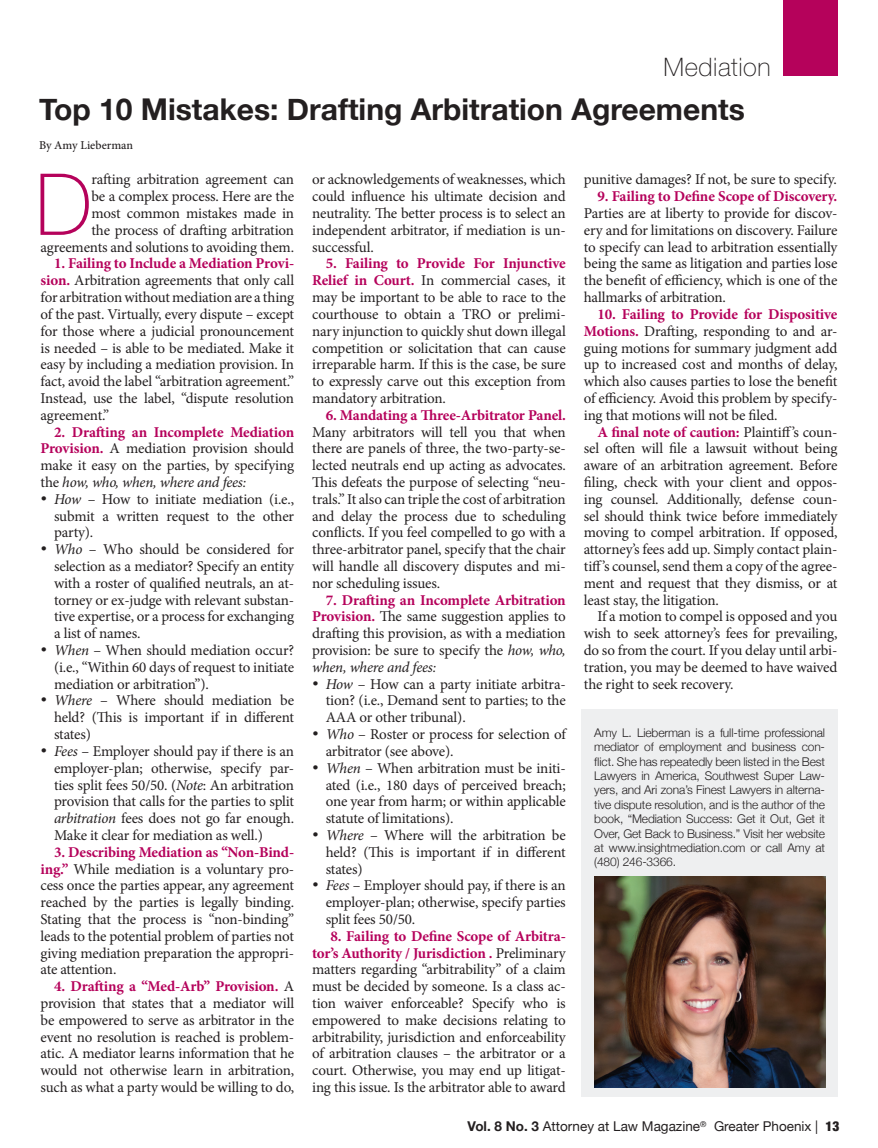
<style>
.page{position:relative;width:878px;height:1148px;background:#fff}
.page>*{position:absolute;margin:0;border:0;box-sizing:border-box;transform-origin:0 0}
.t1{font:100 85.65px "Helvetica Neue";color:#b5025b}
.t2{font:700 30px "Helvetica Neue";color:#231f20}
.t3{font:100 25.5px "Helvetica Neue";letter-spacing:.02em;color:#231f20}
.List_Paragraph{font:15px/16.8px "Minion Pro";letter-spacing:-.015em;color:#231f20;text-align:justify}
.t4{font:13.5px "Helvetica Neue";color:#231f20}
.Body_Text{font:300 12px/14.4px "Helvetica Neue";letter-spacing:-.01em;color:#231f20;text-align:justify}
.t5{font:500 12px "Minion Pro";color:#231f20}
.s1{font-weight:700;color:#b5025b}
.s2{font-style:italic}
.s3{font-weight:700}
.s4{font-weight:900;font-stretch:condensed}
</style>
<div class="page">
<div style="left:783px;top:0;width:54px;height:76px;background:#b5025b"></div>
<div style="left:580px;top:709px;width:257px;height:387px;background:#e9ebec"></div>
<img style="left:594px;top:876px;width:231px;height:212px">
<p class="t3" style="left:663px;top:52px;width:108px">Mediation</p>
<p class="t2" style="left:39px;top:86px;width:707px">Top 10 Mistakes: Drafting Arbitration Agreements</p>
<p class="t5" style="left:39px;top:137px;width:96px">By Amy Lieberman</p>
<p class="t1" style="left:35px;top:155px;width:59px">D</p>
<p class="List_Paragraph" style="left:40px;top:171px;width:255px;text-align:right">rafting arbitration agreement can<br>be a complex process. Here are the<br>most common mistakes made in<br>the process of drafting arbitration agreements and solutions to avoiding them.</p>
<p class="List_Paragraph" style="left:40px;top:255px;width:255px;text-indent:14px"><span class="s1">1. Failing to Include a Mediation Provi&shy;sion.</span> Arbitration agreements that only call for arbitration without mediation are a thing of the past. Virtually, every dispute – except for those where a judicial pronouncement is needed – is able to be mediated. Make it easy by including a mediation provision. In fact, avoid the label “arbitration agreement.” Instead, use the label, “dispute resolution agreement.”</p>
<p class="List_Paragraph" style="left:40px;top:423px;width:255px;text-indent:14px"><span class="s1">2. Drafting an Incomplete Mediation Provision.</span> A mediation provision should make it easy on the parties, by specifying the <span class="s2">how, who, when, where and fees:</span></p>
<p class="List_Paragraph" style="left:54px;top:490px;width:241px;text-indent:-14px">• <span class="s2">How</span> – How to initiate mediation (i.e., submit a written request to the other party).</p>
<p class="List_Paragraph" style="left:54px;top:541px;width:242px;text-indent:-14px">• <span class="s2">Who</span> – Who should be considered for selection as a mediator? Specify an entity with a roster of qualified neutrals, an at&shy;torney or ex-judge with relevant substan&shy;tive expertise, or a process for exchanging a list of names.</p>
<p class="List_Paragraph" style="left:54px;top:642px;width:241px;text-indent:-14px">• <span class="s2">When</span> – When should mediation occur? (i.e., “Within 60 days of request to initiate mediation or arbitration”).</p>
<p class="List_Paragraph" style="left:54px;top:692px;width:241px;text-indent:-14px">• <span class="s2">Where</span> – Where should mediation be held? (This is important if in different states)</p>
<p class="List_Paragraph" style="left:54px;top:742px;width:242px;text-indent:-14px">• <span class="s2">Fees</span> – Employer should pay if there is an employer-plan; otherwise, specify par&shy;ties split fees 50/50. (<span class="s2">Note</span>: An arbitration provision that calls for the parties to split <span class="s2">arbitration</span> fees does not go far enough.<br>Make it clear for mediation as well.)</p>
<p class="List_Paragraph" style="left:40px;top:843px;width:255px;text-indent:14px"><span class="s1">3. Describing Mediation as “Non-Bind&shy;ing.”</span> While mediation is a voluntary pro&shy;cess once the parties appear, any agreement reached by the parties is legally binding.<br>Stating that the process is “non-binding” leads to the potential problem of parties not giving mediation preparation the appropri&shy;ate attention.</p>
<p class="List_Paragraph" style="left:40px;top:978px;width:255px;text-indent:14px"><span class="s1">4. Drafting a “Med-Arb” Provision.</span> A provision that states that a mediator will be empowered to serve as arbitrator in the event no resolution is reached is problem&shy;atic. A mediator learns information that he would not otherwise learn in arbitration, such as what a party would be willing to do,</p>
<p class="List_Paragraph" style="left:312px;top:171px;width:255px">or acknowledgements of weaknesses, which could influence his ultimate decision and neutrality. The better process is to select an independent arbitrator, if mediation is un&shy;successful.</p>
<p class="List_Paragraph" style="left:312px;top:255px;width:255px;text-indent:14px"><span class="s1">5. Failing to Provide For Injunctive Relief in Court.</span> In commercial cases, it may be important to be able to race to the courthouse to obtain a TRO or prelimi&shy;nary injunction to quickly shut down illegal competition or solicitation that can cause irreparable harm. If this is the case, be sure to expressly carve out this exception from mandatory arbitration.</p>
<p class="List_Paragraph" style="left:312px;top:406px;width:255px;text-indent:14px"><span class="s1">6. Mandating a Three-Arbitrator Panel.<br></span>Many arbitrators will tell you that when there are panels of three, the two-party-se&shy;lected neutrals end up acting as advocates.<br>This defeats the purpose of selecting “neu&shy;trals.” It also can triple the cost of arbitration and delay the process due to scheduling conflicts. If you feel compelled to go with a three-arbitrator panel, specify that the chair will handle all discovery disputes and mi&shy;nor scheduling issues.</p>
<p class="List_Paragraph" style="left:312px;top:591px;width:255px;text-indent:14px"><span class="s1">7. Drafting an Incomplete Arbitration Provision.</span> The same suggestion applies to drafting this provision, as with a mediation provision: be sure to specify the <span class="s2">how, who, when, where and fees:</span></p>
<p class="List_Paragraph" style="left:326px;top:675px;width:242px;text-indent:-14px">• <span class="s2">How</span> – How can a party initiate arbitra&shy;tion? (i.e., Demand sent to parties; to the AAA or other tribunal).</p>
<p class="List_Paragraph" style="left:326px;top:726px;width:242px;text-indent:-14px">• <span class="s2">Who</span> – Roster or process for selection of arbitrator (see above).</p>
<p class="List_Paragraph" style="left:326px;top:759px;width:242px;text-indent:-14px">• <span class="s2">When</span> – When arbitration must be initi&shy;ated (i.e., 180 days of perceived breach; one year from harm; or within applicable statute of limitations).</p>
<p class="List_Paragraph" style="left:326px;top:826px;width:242px;text-indent:-14px">• <span class="s2">Where</span> – Where will the arbitration be held? (This is important if in different states)</p>
<p class="List_Paragraph" style="left:326px;top:877px;width:242px;text-indent:-14px">• <span class="s2">Fees</span> – Employer should pay, if there is an employer-plan; otherwise, specify parties split fees 50/50.</p>
<p class="List_Paragraph" style="left:312px;top:927px;width:255px;text-indent:18px"><span class="s1">8. Failing to Define Scope of Arbitra&shy;tor’s Authority / Jurisdiction .</span> Preliminary matters regarding “arbitrability” of a claim must be decided by someone. Is a class ac&shy;tion waiver enforceable? Specify who is empowered to make decisions relating to arbitrability, jurisdiction and enforceability of arbitration clauses – the arbitrator or a court. Otherwise, you may end up litigat&shy;ing this issue. Is the arbitrator able to award</p>
<p class="List_Paragraph" style="left:584px;top:171px;width:254px">punitive damages? If not, be sure to specify.</p>
<p class="List_Paragraph" style="left:584px;top:188px;width:255px;text-indent:14px"><span class="s1">9. Failing to Define Scope of Discovery.<br></span>Parties are at liberty to provide for discov&shy;ery and for limitations on discovery. Failure to specify can lead to arbitration essentially being the same as litigation and parties lose the benefit of efficiency, which is one of the hallmarks of arbitration.</p>
<p class="List_Paragraph" style="left:584px;top:306px;width:255px;text-indent:14px"><span class="s1">10. Failing to Provide for Dispositive Motions.</span> Drafting, responding to and ar&shy;guing motions for summary judgment add up to increased cost and months of delay, which also causes parties to lose the benefit of efficiency. Avoid this problem by specify&shy;ing that motions will not be filed.</p>
<p class="List_Paragraph" style="left:584px;top:423px;width:255px;text-indent:14px"><span class="s1">A final note of caution:</span> Plaintiff’s coun&shy;sel often will file a lawsuit without being aware of an arbitration agreement. Before filing, check with your client and oppos&shy;ing counsel. Additionally, defense coun&shy;sel should think twice before immediately moving to compel arbitration. If opposed, attorney’s fees add up. Simply contact plain&shy;tiff’s counsel, send them a copy of the agree&shy;ment and request that they dismiss, or at least stay, the litigation.</p>
<p class="List_Paragraph" style="left:584px;top:608px;width:255px;text-indent:14px">If a motion to compel is opposed and you wish to seek attorney’s fees for prevailing, do so from the court. If you delay until arbi&shy;tration, you may be deemed to have waived the right to seek recovery.</p>
<p class="Body_Text" style="left:594px;top:724px;width:232px">Amy L. Lieberman is a full-time professional mediator of employment and business con&shy;flict. She has repeatedly been listed in the Best Lawyers in America, Southwest Super Law&shy;yers, and Ari zona’s Finest Lawyers in alterna&shy;tive dispute resolution, and is the author of the book, “Mediation Success: Get it Out, Get it Over, Get Back to Business.” Visit her website at www.insightmediation.com or call Amy at (480) 246-3366.</p>
<p class="t4" style="left:467px;top:1116px;width:373px"><span class="s3">Vol. 8 No. 3</span> Attorney at Law Magazine<sup>®</sup> Greater Phoenix | <span class="s4">13</span></p>
</div>
